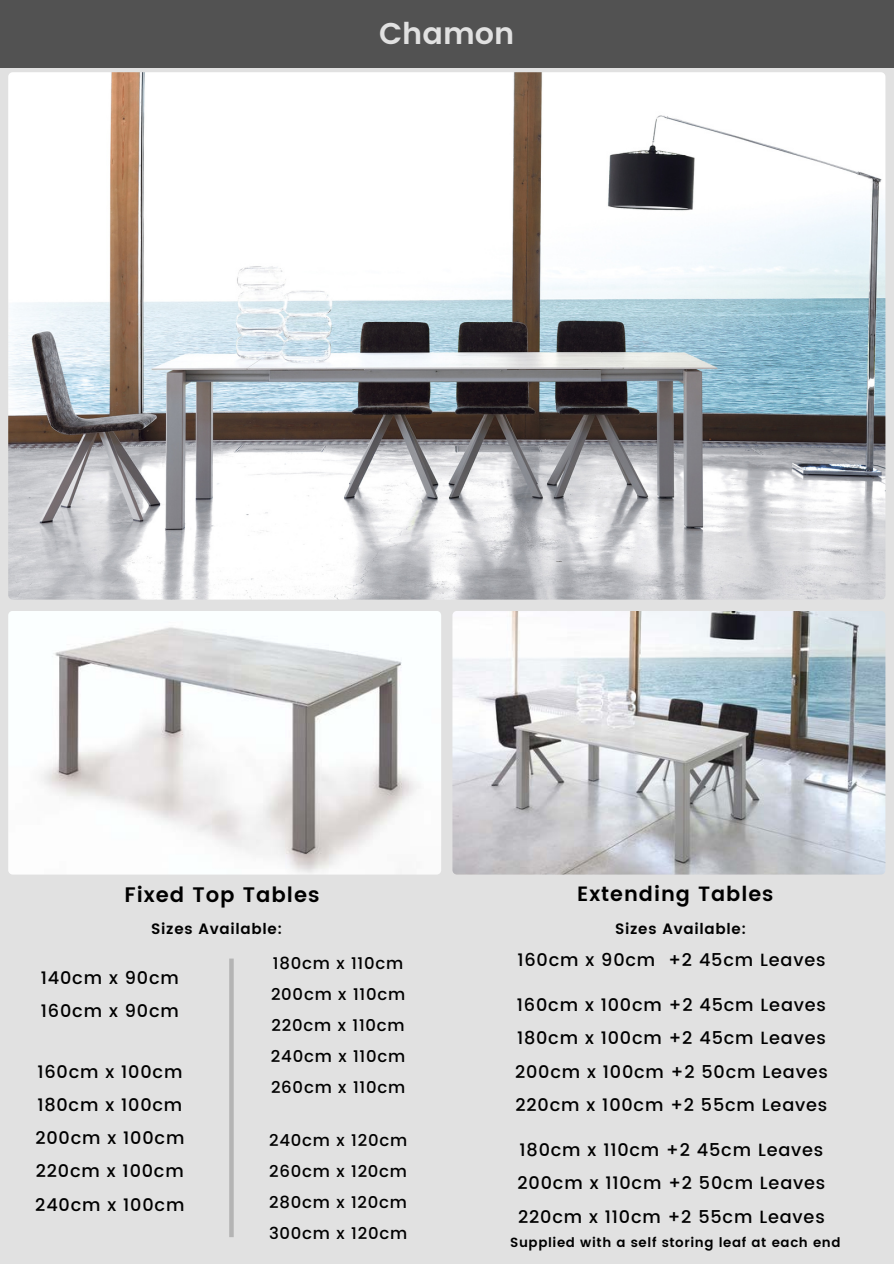
<style>
.page{position:relative;width:894px;height:1264px;background:#fff}
.page>*{position:absolute;margin:0;border:0;box-sizing:border-box;transform-origin:0 0}
.t1{font:600 30px "Poppins";color:#e1e1e1}
.t2{font:600 21px "Poppins";letter-spacing:.045em;color:#000}
.t3{font:600 20.7px "Poppins";letter-spacing:.045em;color:#000}
.t4{font:500 17.7px/33.2px "Poppins";letter-spacing:.045em;color:#000;text-align:justify}
.t5{font:500 16.5px/31px "Poppins";letter-spacing:.045em;color:#000;text-align:justify}
.t6{font:600 15px "Poppins";letter-spacing:.045em;color:#000}
.t7{font:600 13.2px "Poppins";letter-spacing:.045em;color:#000}
</style>
<div class="page">
<div style="left:0;top:0;width:893px;height:1263px;background:#e1e1e1"></div>
<img style="left:8px;top:72px;width:877px;height:527px;border-radius:4px">
<img style="left:8px;top:611px;width:433px;height:263px;border-radius:4px">
<img style="left:453px;top:611px;width:432px;height:263px;border-radius:4px">
<div style="left:0;top:0;width:893px;height:68px;background:#525252"></div>
<div style="left:229px;top:958px;width:5px;height:279px;background:#b4b4b4"></div>
<h1 class="t1" style="left:379px;top:16px;width:137px">Chamon</h1>
<h2 class="t2" style="left:124px;top:882px;width:196px">Fixed Top Tables</h2>
<h3 class="t3" style="left:577px;top:882px;width:198px">Extending Tables</h3>
<h3 class="t6" style="left:151px;top:919px;width:133px">Sizes Available:</h3>
<p class="t6" style="left:615px;top:919px;width:133px">Sizes Available:</p>
<h2 class="t4" style="left:41px;top:961px;width:139px">140cm x 90cm<br>160cm x 90cm</h2>
<h4 class="t4" style="left:35px;top:1055px;width:151px">160cm x 100cm 180cm x 100cm 200cm x 100cm 220cm x 100cm 240cm x 100cm</h4>
<h4 class="t5" style="left:271px;top:948px;width:136px">180cm x 110cm 200cm x 110cm 220cm x 110cm 240cm x 110cm 260cm x 110cm</h4>
<h3 class="t5" style="left:269px;top:1125px;width:140px">240cm x 120cm 260cm x 120cm 280cm x 120cm 300cm x 120cm</h3>
<h3 class="t4" style="left:517px;top:943px;width:309px">160cm x 90cm +2 45cm Leaves</h3>
<h3 class="t4" style="left:515px;top:987px;width:314px">160cm x 100cm +2 45cm Leaves 180cm x 100cm +2 45cm Leaves 200cm x 100cm +2 50cm Leaves 220cm x 100cm +2 55cm Leaves</h3>
<h3 class="t4" style="left:517px;top:1132px;width:309px">180cm x 110cm +2 45cm Leaves 200cm x 110cm +2 50cm Leaves 220cm x 110cm +2 55cm Leaves</h3>
<h3 class="t7" style="left:510px;top:1234px;width:332px">Supplied with a self storing leaf at each end</h3>
</div>
